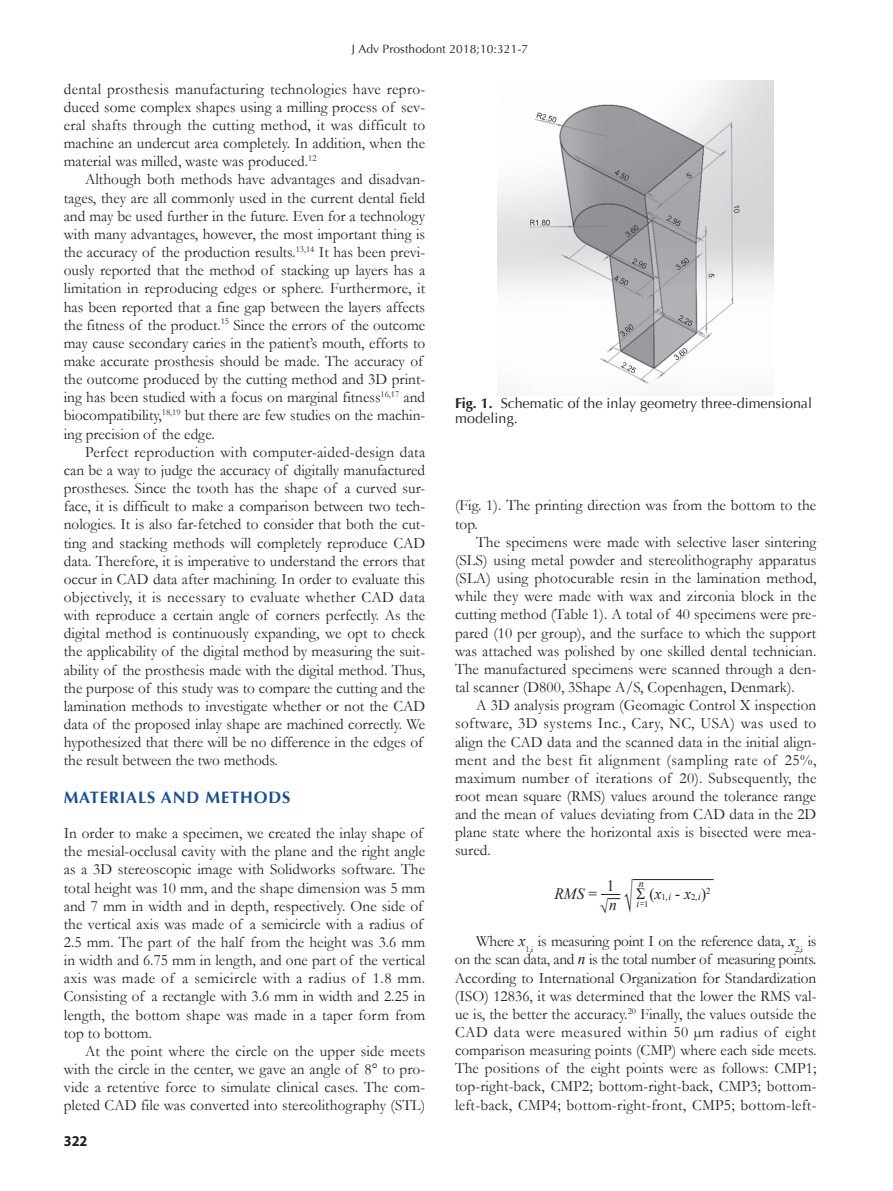
<style>
.page{position:relative;width:893px;height:1191px;background:#fff}
.page>*{position:absolute;margin:0;border:0;box-sizing:border-box;transform-origin:0 0}
.t1{font:36.15px "Times New Roman";color:#231f20;scale:.42 1}
.t2{font:700 16.5px "Optima";letter-spacing:.05em;color:#154e9b}
.t3{font:15.75px/18.1px "Garamond";color:#231f20;text-align:justify}
.t4{font:15.75px "Times New Roman";color:#231f20}
.t5{font:italic 15.75px "Times New Roman";color:#231f20}
.t6{font:700 15px "Myriad Pro";color:#231f20;scale:.95 1}
.t7{font:14.25px/15.8px "Optima";color:#231f20}
.t8{font:12px "Optima";letter-spacing:.01em;color:#231f20}
.t9{font:italic 10.5px "Times New Roman";color:#231f20}
.s1{font-weight:700}
.s2{font-style:normal}
.s3{font-style:italic}
.s4{font-style:normal;font-size:9px}
.s5{font-family:"Times New Roman";font-style:italic}
</style>
<div class="page">
<hr style="left:632px;top:879px;width:82px;height:1px;background:#231f20">
<svg style="left:601px;top:894px;width:19px;height:5px"></svg>
<img style="left:498px;top:81px;width:276px;height:314px">
<p class="t8" style="left:352px;top:42px;width:178px">J Adv Prosthodont 2018;10:321-7</p>
<p class="t3" style="left:64px;top:79px;width:363px">dental prosthesis manufacturing technologies have repro&shy;duced some complex shapes using a milling process of sev&shy;eral shafts through the cutting method, it was difficult to machine an undercut area completely. In addition, when the material was milled, waste was produced.<sup>12</sup></p>
<p class="t3" style="left:64px;top:170px;width:363px;text-align:left;text-indent:21px">Although both methods have advantages and disadvan&shy;tages, they are all commonly used in the current dental field and may be used further in the future. Even for a technology with many advantages, however, the most important thing is the accuracy of the production results.<sup>13,14</sup> It has been previ&shy;ously reported that the method of stacking up layers has a limitation in reproducing edges or sphere. Furthermore, it has been reported that a fine gap between the layers affects the fitness of the product.<sup>15</sup> Since the errors of the outcome may cause secondary caries in the patient’s mouth, efforts to make accurate prosthesis should be made. The accuracy of the outcome produced by the cutting method and 3D print&shy;ing has been studied with a focus on marginal fitness<sup>16,17</sup> and biocompatibility,<sup>18,19</sup> but there are few studies on the machin&shy;ing precision of the edge.</p>
<p class="t3" style="left:64px;top:442px;width:363px;text-align:left;text-indent:21px">Perfect reproduction with computer-aided-design data can be a way to judge the accuracy of digitally manufactured prostheses. Since the tooth has the shape of a curved sur&shy;face, it is difficult to make a comparison between two tech&shy;nologies. It is also far-fetched to consider that both the cut&shy;ting and stacking methods will completely reproduce CAD data. Therefore, it is imperative to understand the errors that occur in CAD data after machining. In order to evaluate this objectively, it is necessary to evaluate whether CAD data with reproduce a certain angle of corners perfectly. As the digital method is continuously expanding, we opt to check the applicability of the digital method by measuring the suit&shy;ability of the prosthesis made with the digital method. Thus, the purpose of this study was to compare the cutting and the lamination methods to investigate whether or not the CAD data of the proposed inlay shape are machined correctly. We hypothesized that there will be no difference in the edges of the result between the two methods.</p>
<p class="t2" style="left:64px;top:787px;width:228px">MATERIALS AND METHODS</p>
<p class="t3" style="left:64px;top:823px;width:363px;text-align:left">In order to make a specimen, we created the inlay shape of the mesial-occlusal cavity with the plane and the right angle as a 3D stereoscopic image with Solidworks software. The total height was 10 mm, and the shape dimension was 5 mm and 7 mm in width and in depth, respectively. One side of the vertical axis was made of a semicircle with a radius of 2.5 mm. The part of the half from the height was 3.6 mm in width and 6.75 mm in length, and one part of the vertical axis was made of a semicircle with a radius of 1.8 mm.<br>Consisting of a rectangle with 3.6 mm in width and 2.25 in length, the bottom shape was made in a taper form from top to bottom.</p>
<p class="t3" style="left:64px;top:1041px;width:363px;text-indent:21px">At the point where the circle on the upper side meets with the circle in the center, we gave an angle of 8° to pro&shy;vide a retentive force to simulate clinical cases. The com&shy;pleted CAD file was converted into stereolithography (STL)</p>
<p class="t6" style="left:64px;top:1131px;width:26px">322</p>
<p class="t7" style="left:455px;top:395px;width:359px"><span class="s1">Fig. 1.</span> Schematic of the inlay geometry three-dimensional modeling.</p>
<p class="t3" style="left:455px;top:496px;width:363px">(Fig. 1). The printing direction was from the bottom to the top.</p>
<p class="t3" style="left:455px;top:532px;width:363px;text-indent:21px">The specimens were made with selective laser sintering (SLS) using metal powder and stereolithography apparatus (SLA) using photocurable resin in the lamination method, while they were made with wax and zirconia block in the cutting method (Table 1). A total of 40 specimens were pre&shy;pared (10 per group), and the surface to which the support was attached was polished by one skilled dental technician.<br>The manufactured specimens were scanned through a den&shy;tal scanner (D800, 3Shape A/S, Copenhagen, Denmark).</p>
<p class="t3" style="left:455px;top:696px;width:363px;text-indent:21px">A 3D analysis program (Geomagic Control X inspection software, 3D systems Inc., Cary, NC, USA) was used to align the CAD data and the scanned data in the initial align&shy;ment and the best fit alignment (sampling rate of 25%, maximum number of iterations of 20). Subsequently, the root mean square (RMS) values around the tolerance range and the mean of values deviating from CAD data in the 2D plane state where the horizontal axis is bisected were mea&shy;sured.</p>
<p class="t5" style="left:554px;top:883px;width:44px">RMS <span class="s2">=</span></p>
<h1 class="t1" style="left:624px;top:876px;width:21px">√</h1>
<p class="t4" style="left:637px;top:883px;width:76px">Σ (<span class="s3">x</span><sub>1</sub><sub>,i</sub> - <span class="s3">x</span><sub>2</sub><sub>,i</sub>)<sup>2</sup></p>
<p class="t4" style="left:607px;top:875px;width:9px">1</p>
<p class="t9" style="left:639px;top:876px;width:7px">n</p>
<p class="t4" style="left:599px;top:896px;width:19px">√<sup>n</sup></p>
<p class="t9" style="left:636px;top:896px;width:14px">i <span class="s2">=</span><span class="s4">1</span></p>
<p class="t3" style="left:455px;top:931px;width:363px;text-indent:21px">Where <span class="s5">x</span><sub>1,i</sub> is measuring point I on the reference data, <span class="s5">x</span><sub>2,i</sub> is on the scan data, and <span class="s5">n</span> is the total number of measuring points.<br>According to International Organization for Standardization (ISO) 12836, it was determined that the lower the RMS val&shy;ue is, the better the accuracy.<sup>20</sup> Finally, the values outside the CAD data were measured within 50 µm radius of eight comparison measuring points (CMP) where each side meets.<br>The positions of the eight points were as follows: CMP1; top-right-back, CMP2; bottom-right-back, CMP3; bottom&shy;left-back, CMP4; bottom-right-front, CMP5; bottom-left-</p>
</div>
